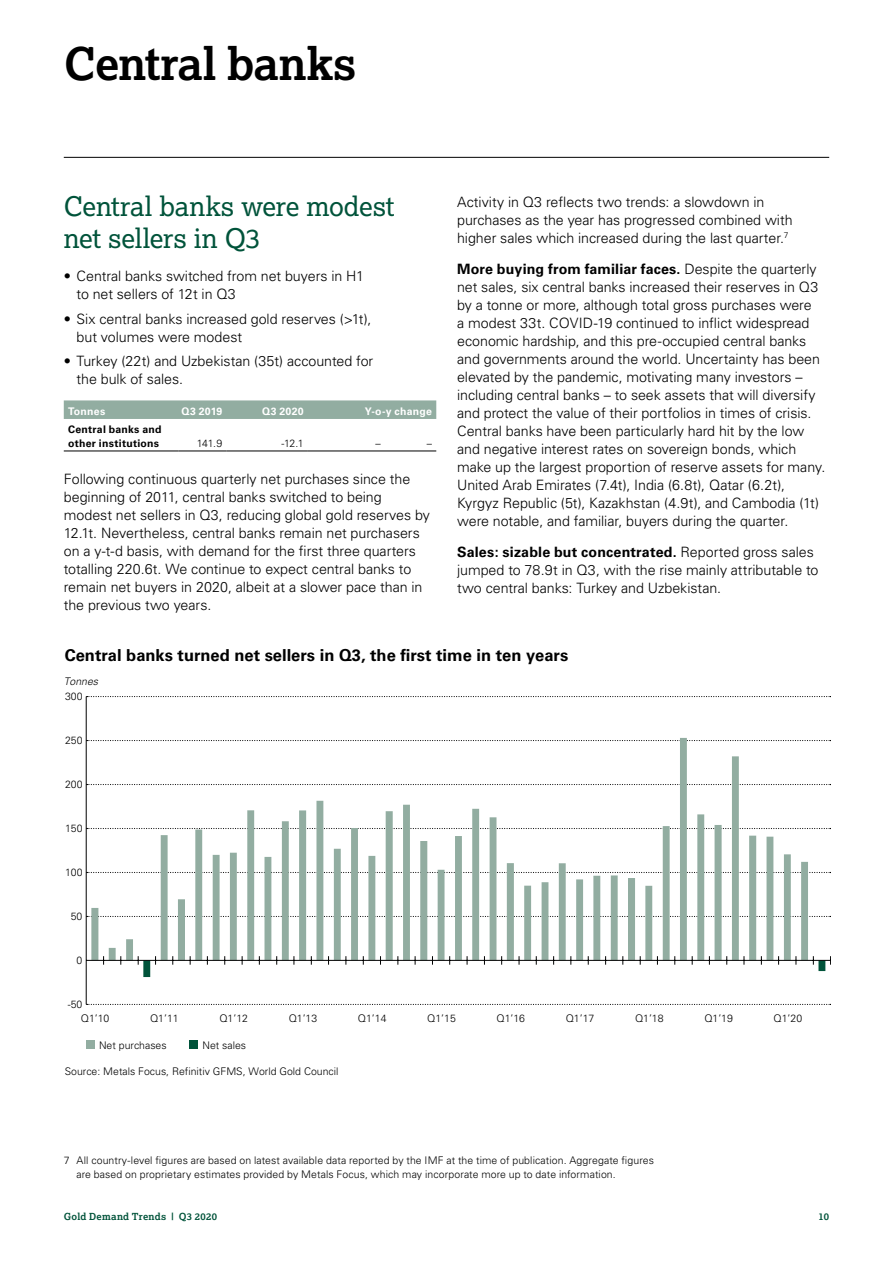
<style>
.page{position:relative;width:893px;height:1263px;background:#fff}
.page>*{position:absolute;margin:0;border:0;box-sizing:border-box;transform-origin:0 0}
.Page_Heading{font:700 45px "Lexia";letter-spacing:-.01em;color:#000}
.Introduction_Green_S{font:27px/31.5px "Lexia";letter-spacing:-.01em;color:#00533a}
.t1{font:700 16.5px "Univers";color:#000}
.Body_copy_Univers_9{font:300 14.25px/18px "Univers";letter-spacing:-.005em;color:#000}
.Single_digit_footnot{font:300 10.5px/13.5px "Univers";letter-spacing:.005em;color:#000}
.Table_text_-_Left{font:700 10.5px/13.5px "Univers";letter-spacing:.025em;color:#000}
.Table_Top_-_Right{font:700 10.5px "Univers";letter-spacing:.02em;color:#fff}
.Table_text_-_Right{font:300 10.5px "Univers";color:#000}
.t2{font:italic 300 10.5px "Univers";color:#000}
.t3{font:700 9.75px "Lexia";letter-spacing:.025em;color:#00533a}
.s1{font-weight:700}
</style>
<div class="page">
<hr style="left:64px;top:157px;width:765px;height:1px;background:#000">
<div style="left:64px;top:400px;width:372px;height:19px;background:#92ada1"></div>
<hr style="left:64px;top:451px;width:115px;height:1px;background:#000">
<hr style="left:179px;top:451px;width:48px;height:1px;background:#000">
<hr style="left:227px;top:451px;width:81px;height:1px;background:#000">
<hr style="left:308px;top:451px;width:128px;height:1px;background:#000">
<svg style="left:87px;top:1004px;width:744px;height:1px"></svg>
<svg style="left:87px;top:696px;width:744px;height:1px"></svg>
<hr style="left:86px;top:696px;width:1px;height:308px;background:#000">
<svg style="left:87px;top:738px;width:744px;height:239px"></svg>
<div style="left:86px;top:1040px;width:9px;height:9px;background:#92ada1"></div>
<div style="left:190px;top:1040px;width:8px;height:9px;background:#00533a"></div>
<p class="Page_Heading" style="left:64px;top:35px;width:294px">Central banks</p>
<p class="Introduction_Green_S" style="left:64px;top:190px;width:332px">Central banks were modest net sellers in Q3</p>
<p class="Body_copy_Univers_9" style="left:77px;top:267px;width:289px;text-indent:-13px">• Central banks switched from net buyers in H1 to net sellers of 12t in Q3</p>
<p class="Body_copy_Univers_9" style="left:77px;top:309px;width:296px;text-indent:-13px">• Six central banks increased gold reserves (&gt;1t), but volumes were modest</p>
<p class="Body_copy_Univers_9" style="left:77px;top:352px;width:298px;text-indent:-13px">• Turkey (22t) and Uzbekistan (35t) accounted for the bulk of sales.</p>
<p class="Table_Top_-_Right" style="left:68px;top:405px;width:39px">Tonnes</p>
<p class="Table_Top_-_Right" style="left:181px;top:405px;width:42px">Q3 2019</p>
<p class="Table_Top_-_Right" style="left:262px;top:405px;width:43px">Q3 2020</p>
<p class="Table_Top_-_Right" style="left:365px;top:405px;width:69px">Y-o-y change</p>
<p class="Table_text_-_Left" style="left:68px;top:423px;width:95px">Central banks and other institutions</p>
<p class="Table_text_-_Right" style="left:197px;top:437px;width:27px">141.9</p>
<p class="Table_text_-_Right" style="left:281px;top:437px;width:24px">-12.1</p>
<p class="Table_text_-_Right" style="left:375px;top:437px;width:7px">–</p>
<p class="Table_text_-_Right" style="left:427px;top:437px;width:7px">–</p>
<p class="Body_copy_Univers_9" style="left:64px;top:469px;width:368px">Following continuous quarterly net purchases since the beginning of 2011, central banks switched to being modest net sellers in Q3, reducing global gold reserves by 12.1t. Nevertheless, central banks remain net purchasers on a y-t-d basis, with demand for the first three quarters totalling 220.6t. We continue to expect central banks to remain net buyers in 2020, albeit at a slower pace than in the previous two years.</p>
<p class="Body_copy_Univers_9" style="left:457px;top:193px;width:337px">Activity in Q3 reflects two trends: a slowdown in purchases as the year has progressed combined with higher sales which increased during the last quarter.<sup>7</sup></p>
<p class="Body_copy_Univers_9" style="left:457px;top:259px;width:370px"><span class="s1">More buying from familiar faces.</span> Despite the quarterly net sales, six central banks increased their reserves in Q3 by a tonne or more, although total gross purchases were<br>a modest 33t. COVID-19 continued to inflict widespread economic hardship, and this pre-occupied central banks and governments around the world. Uncertainty has been elevated by the pandemic, motivating many investors – including central banks – to seek assets that will diversify and protect the value of their portfolios in times of crisis.<br>Central banks have been particularly hard hit by the low and negative interest rates on sovereign bonds, which make up the largest proportion of reserve assets for many.<br>United Arab Emirates (7.4t), India (6.8t), Qatar (6.2t), Kyrgyz Republic (5t), Kazakhstan (4.9t), and Cambodia (1t) were notable, and familiar, buyers during the quarter.</p>
<p class="Body_copy_Univers_9" style="left:457px;top:542px;width:363px"><span class="s1">Sales: sizable but concentrated.</span> Reported gross sales jumped to 78.9t in Q3, with the rise mainly attributable to two central banks: Turkey and Uzbekistan.</p>
<p class="t1" style="left:65px;top:645px;width:505px">Central banks turned net sellers in Q3, the first time in ten years</p>
<p class="t2" style="left:64px;top:675px;width:36px">Tonnes</p>
<p class="Single_digit_footnot" style="left:65px;top:690px;width:19px">300</p>
<p class="Single_digit_footnot" style="left:65px;top:734px;width:19px">250</p>
<p class="Single_digit_footnot" style="left:65px;top:778px;width:19px">200</p>
<p class="Single_digit_footnot" style="left:65px;top:822px;width:19px">150</p>
<p class="Single_digit_footnot" style="left:65px;top:866px;width:19px">100</p>
<p class="Single_digit_footnot" style="left:71px;top:910px;width:13px">50</p>
<p class="Single_digit_footnot" style="left:77px;top:953px;width:7px">0</p>
<p class="Single_digit_footnot" style="left:68px;top:997px;width:16px">-50</p>
<p class="Single_digit_footnot" style="left:81px;top:1011px;width:30px">Q1’10</p>
<p class="Single_digit_footnot" style="left:150px;top:1011px;width:30px">Q1’11</p>
<p class="Single_digit_footnot" style="left:219px;top:1011px;width:30px">Q1’12</p>
<p class="Single_digit_footnot" style="left:289px;top:1011px;width:30px">Q1’13</p>
<p class="Single_digit_footnot" style="left:358px;top:1011px;width:30px">Q1’14</p>
<p class="Single_digit_footnot" style="left:427px;top:1011px;width:30px">Q1’15</p>
<p class="Single_digit_footnot" style="left:496px;top:1011px;width:30px">Q1’16</p>
<p class="Single_digit_footnot" style="left:566px;top:1011px;width:30px">Q1’17</p>
<p class="Single_digit_footnot" style="left:635px;top:1011px;width:30px">Q1’18</p>
<p class="Single_digit_footnot" style="left:704px;top:1011px;width:30px">Q1’19</p>
<p class="Single_digit_footnot" style="left:774px;top:1011px;width:30px">Q1’20</p>
<p class="Single_digit_footnot" style="left:99px;top:1038px;width:69px">Net purchases</p>
<p class="Single_digit_footnot" style="left:202px;top:1038px;width:45px">Net sales</p>
<p class="Single_digit_footnot" style="left:65px;top:1065px;width:275px">Source: Metals Focus, Refinitiv GFMS, World Gold Council</p>
<p class="Single_digit_footnot" style="left:77px;top:1154px;width:579px;text-indent:-13px">7 All country-level figures are based on latest available data reported by the IMF at the time of publication. Aggregate figures are based on proprietary estimates provided by Metals Focus, which may incorporate more up to date information.</p>
<p class="t3" style="left:64px;top:1211px;width:155px">Gold Demand Trends | Q3 2020</p>
<p class="t3" style="left:819px;top:1211px;width:12px">10</p>
</div>
